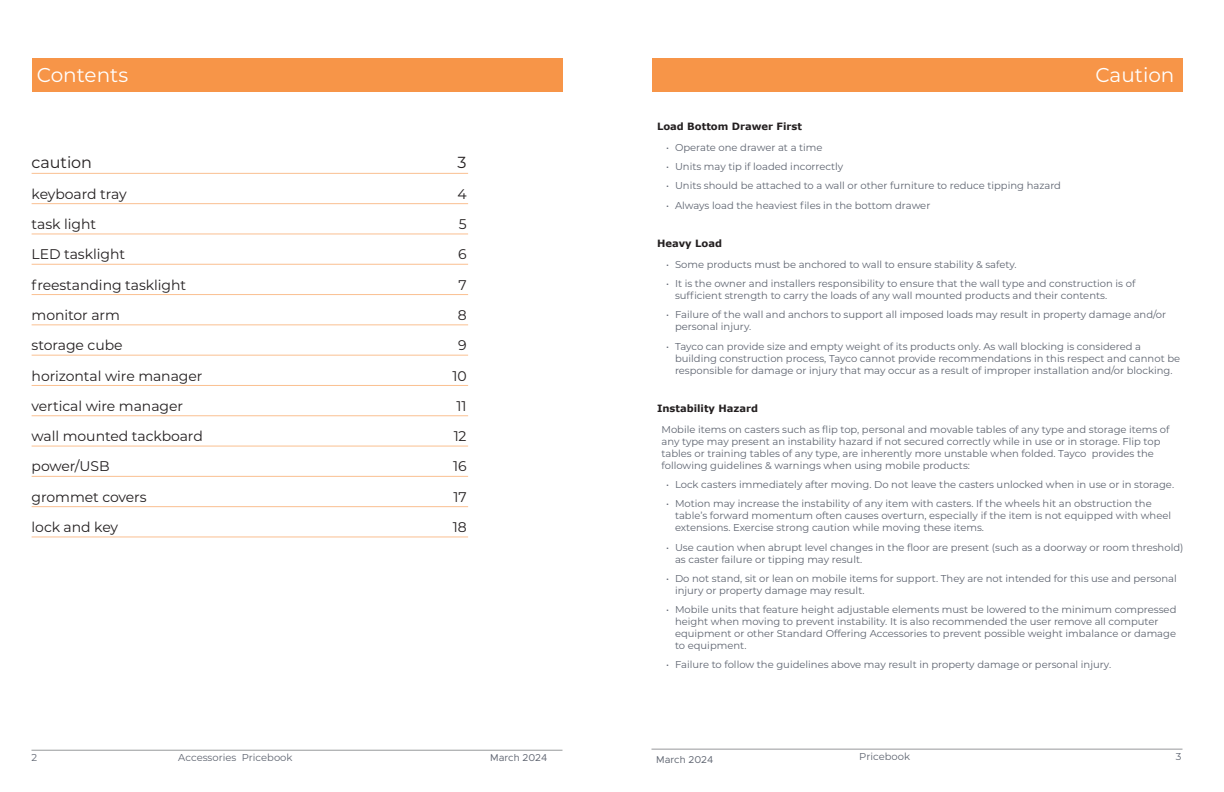
<style>
.page{position:relative;width:1224px;height:792px;background:#fff}
.page>*{position:absolute;margin:0;border:0;box-sizing:border-box;transform-origin:0 0}
.section_head{font:20px "Montserrat";color:#fff}
.Toc_lvl2{font:16px "Montserrat";letter-spacing:-.005em;color:#231f20}
.t1{font:14px "Montserrat";letter-spacing:-.005em;color:#231f20}
.note_text{font:10px/12px "Montserrat";color:#5e6470}
.table_text_subhead_b{font:700 10px "Verdana";color:#231f20}
.t2{font:10px "Metropolis";color:#5e6470}
</style>
<div class="page">
<hr style="left:652px;top:749px;width:530px;height:1px;background:#97999b">
<hr style="left:32px;top:750px;width:530px;height:1px;background:#97999b">
<div style="left:32px;top:58px;width:531px;height:33px;background:#f79548"></div>
<hr style="left:32px;top:173px;width:436px;height:1px;background:#fac091">
<hr style="left:32px;top:203px;width:436px;height:1px;background:#fac091">
<hr style="left:32px;top:234px;width:436px;height:1px;background:#fac091">
<hr style="left:32px;top:264px;width:436px;height:1px;background:#fac091">
<hr style="left:32px;top:294px;width:436px;height:1px;background:#fac091">
<hr style="left:32px;top:324px;width:436px;height:1px;background:#fac091">
<hr style="left:32px;top:355px;width:436px;height:1px;background:#fac091">
<hr style="left:32px;top:385px;width:436px;height:1px;background:#fac091">
<hr style="left:32px;top:415px;width:436px;height:1px;background:#fac091">
<hr style="left:32px;top:446px;width:436px;height:1px;background:#fac091">
<hr style="left:32px;top:476px;width:436px;height:1px;background:#fac091">
<hr style="left:32px;top:506px;width:436px;height:1px;background:#fac091">
<hr style="left:32px;top:537px;width:436px;height:1px;background:#fac091">
<div style="left:652px;top:58px;width:532px;height:33px;background:#f79548"></div>
<p class="section_head" style="left:37px;top:61px;width:93px">Contents</p>
<p class="Toc_lvl2" style="left:32px;top:152px;width:62px">caution</p>
<p class="Toc_lvl2" style="left:458px;top:152px;width:11px">3</p>
<p class="t1" style="left:32px;top:184px;width:97px">keyboard tray</p>
<p class="t1" style="left:457px;top:184px;width:11px">4</p>
<p class="t1" style="left:32px;top:214px;width:66px">task light</p>
<p class="t1" style="left:459px;top:214px;width:9px">5</p>
<p class="t1" style="left:32px;top:245px;width:95px">LED tasklight</p>
<p class="t1" style="left:458px;top:245px;width:10px">6</p>
<p class="t1" style="left:32px;top:275px;width:156px">freestanding tasklight</p>
<p class="t1" style="left:458px;top:275px;width:10px">7</p>
<p class="t1" style="left:32px;top:305px;width:90px">monitor arm</p>
<p class="t1" style="left:458px;top:305px;width:10px">8</p>
<p class="t1" style="left:32px;top:336px;width:93px">storage cube</p>
<p class="t1" style="left:458px;top:336px;width:10px">9</p>
<p class="t1" style="left:32px;top:366px;width:172px">horizontal wire manager</p>
<p class="t1" style="left:452px;top:366px;width:16px">10</p>
<p class="t1" style="left:32px;top:396px;width:153px">vertical wire manager</p>
<p class="t1" style="left:457px;top:396px;width:12px">11</p>
<p class="t1" style="left:32px;top:427px;width:173px">wall mounted tackboard</p>
<p class="t1" style="left:454px;top:427px;width:14px">12</p>
<p class="t1" style="left:32px;top:457px;width:80px">power/USB</p>
<p class="t1" style="left:453px;top:457px;width:15px">16</p>
<p class="t1" style="left:32px;top:487px;width:117px">grommet covers</p>
<p class="t1" style="left:453px;top:487px;width:15px">17</p>
<p class="t1" style="left:32px;top:517px;width:88px">lock and key</p>
<p class="t1" style="left:453px;top:517px;width:15px">18</p>
<p class="section_head" style="left:1095px;top:61px;width:81px">Caution</p>
<p class="table_text_subhead_b" style="left:657px;top:119px;width:146px">Load Bottom Drawer First</p>
<p class="note_text" style="left:666px;top:141px;width:158px">• Operate one drawer at a time</p>
<p class="note_text" style="left:666px;top:160px;width:179px">• Units may tip if loaded incorrectly</p>
<p class="note_text" style="left:666px;top:179px;width:397px">• Units should be attached to a wall or other furniture to reduce tipping hazard</p>
<p class="note_text" style="left:666px;top:199px;width:266px">• Always load the heaviest files in the bottom drawer</p>
<p class="table_text_subhead_b" style="left:657px;top:236px;width:67px">Heavy Load</p>
<p class="note_text" style="left:666px;top:258px;width:352px">• Some products must be anchored to wall to ensure stability &amp; safety.</p>
<p class="note_text" style="left:675px;top:277px;width:462px;text-indent:-9px">• It is the owner and installers responsibility to ensure that the wall type and construction is of sufficient strength to carry the loads of any wall mounted products and their contents.</p>
<p class="note_text" style="left:675px;top:308px;width:493px;text-indent:-9px">• Failure of the wall and anchors to support all imposed loads may result in property damage and/or personal injury.</p>
<p class="note_text" style="left:675px;top:340px;width:507px;text-indent:-9px">• Tayco can provide size and empty weight of its products only. As wall blocking is considered a building construction process, Tayco cannot provide recommendations in this respect and cannot be responsible for damage or injury that may occur as a result of improper installation and/or blocking.</p>
<p class="table_text_subhead_b" style="left:657px;top:401px;width:103px">Instability Hazard</p>
<p class="note_text" style="left:662px;top:423px;width:510px">Mobile items on casters such as flip top, personal and movable tables of any type and storage items of any type may present an instability hazard if not secured correctly while in use or in storage. Flip top tables or training tables of any type, are inherently more unstable when folded. Tayco provides the following guidelines &amp; warnings when using mobile products:</p>
<p class="note_text" style="left:666px;top:478px;width:510px">• Lock casters immediately after moving. Do not leave the casters unlocked when in use or in storage.</p>
<p class="note_text" style="left:675px;top:497px;width:498px;text-indent:-9px">• Motion may increase the instability of any item with casters. If the wheels hit an obstruction the table’s forward momentum often causes overturn, especially if the item is not equipped with wheel extensions. Exercise strong caution while moving these items.</p>
<p class="note_text" style="left:675px;top:541px;width:510px;text-indent:-9px">• Use caution when abrupt level changes in the floor are present (such as a doorway or room threshold) as caster failure or tipping may result.</p>
<p class="note_text" style="left:675px;top:572px;width:503px;text-indent:-9px">• Do not stand, sit or lean on mobile items for support. They are not intended for this use and personal injury or property damage may result.</p>
<p class="note_text" style="left:675px;top:603px;width:503px;text-indent:-9px">• Mobile units that feature height adjustable elements must be lowered to the minimum compressed height when moving to prevent instability. It is also recommended the user remove all computer equipment or other Standard Offering Accessories to prevent possible weight imbalance or damage to equipment.</p>
<p class="note_text" style="left:666px;top:658px;width:447px">• Failure to follow the guidelines above may result in property damage or personal injury.</p>
<p class="note_text" style="left:32px;top:751px;width:7px">2</p>
<p class="t2" style="left:490px;top:751px;width:59px">March 2024</p>
<p class="note_text" style="left:1176px;top:750px;width:7px">3</p>
<p class="t2" style="left:656px;top:754px;width:59px">March 2024</p>
</div>
